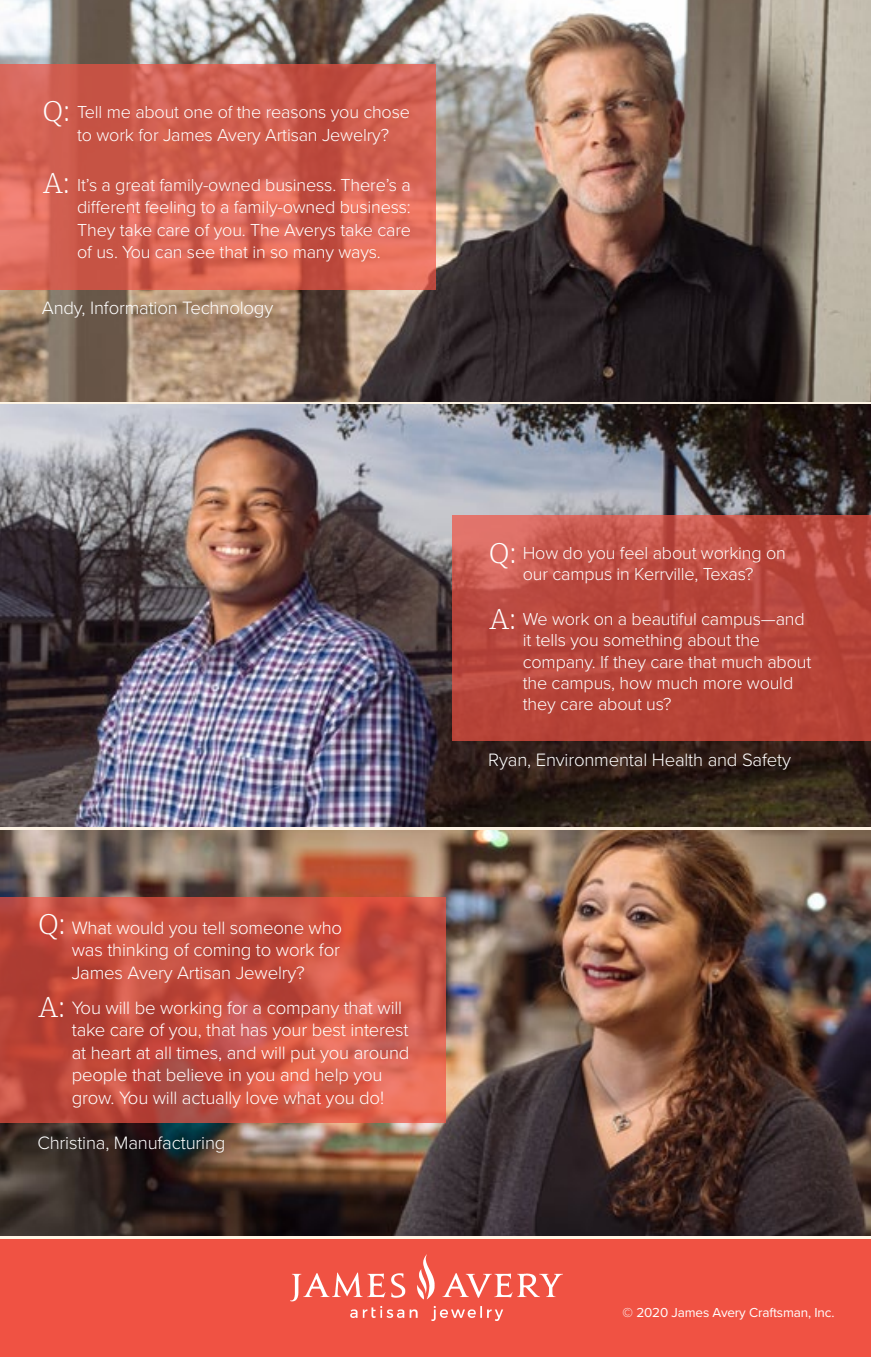
<style>
.page{position:relative;width:871px;height:1357px;background:#fff}
.page>*{position:absolute;margin:0;border:0;box-sizing:border-box;transform-origin:0 0}
.t1{font:300 29.7px/65.2px "Franziska Pro";color:#fff}
.t2{font:300 18.45px/22.5px "Proxima Nova";letter-spacing:-.01em;color:#fff}
.t3{font:300 18px/21.4px "Proxima Nova";letter-spacing:-.01em;color:#fff}
.t4{font:13.5px "Proxima Nova";letter-spacing:-.01em;color:#fff}
</style>
<div class="page">
<img style="left:0;top:0;width:871px;height:401px">
<img style="left:0;top:405px;width:871px;height:421px">
<img style="left:0;top:830px;width:871px;height:405px">
<div style="left:0;top:1239px;width:871px;height:118px;background:#f05243"></div>
<svg style="left:453px;top:515px;width:418px;height:225px;background:#bb493f"></svg>
<img style="left:291px;top:1254px;width:272px;height:66px">
<svg style="left:0;top:65px;width:435px;height:225px;background:#d26051"></svg>
<svg style="left:0;top:897px;width:446px;height:225px;background:#c85142"></svg>
<h1 class="t1" style="left:43px;top:78px;width:29px">Q:</h1>
<h1 class="t1" style="left:43px;top:150px;width:28px">A:</h1>
<p class="t3" style="left:77px;top:101px;width:334px;line-height:22.5px">Tell me about one of the reasons you chose to work for James Avery Artisan Jewelry?</p>
<p class="t3" style="left:77px;top:174px;width:335px;line-height:22.5px;text-align:justify">It’s a great family-owned business. There’s a different feeling to a family-owned business:<br>They take care of you. The Averys take care of us. You can see that in so many ways.</p>
<p class="t2" style="left:42px;top:297px;width:233px">Andy, Information Technology</p>
<h1 class="t1" style="left:38px;top:891px;width:29px">Q:</h1>
<h1 class="t1" style="left:38px;top:975px;width:28px">A:</h1>
<p class="t2" style="left:72px;top:916px;width:272px">What would you tell someone who was thinking of coming to work for<br>James Avery Artisan Jewelry?</p>
<p class="t2" style="left:72px;top:997px;width:339px">You will be working for a company that will take care of you, that has your best interest at heart at all times, and will put you around people that believe in you and help you grow. You will actually love what you do!</p>
<p class="t2" style="left:37px;top:1132px;width:189px">Christina, Manufacturing</p>
<h1 class="t1" style="left:489px;top:521px;width:29px">Q:<br>A:</h1>
<p class="t3" style="left:523px;top:542px;width:264px">How do you feel about working on our campus in Kerrville, Texas?</p>
<p class="t3" style="left:523px;top:608px;width:290px">We work on a beautiful campus—and it tells you something about the company. If they care that much about the campus, how much more would they care about us?</p>
<p class="t2" style="left:488px;top:749px;width:304px">Ryan, Environmental Health and Safety</p>
<p class="t4" style="left:622px;top:1305px;width:213px">© 2020 James Avery Craftsman, Inc.</p>
</div>
